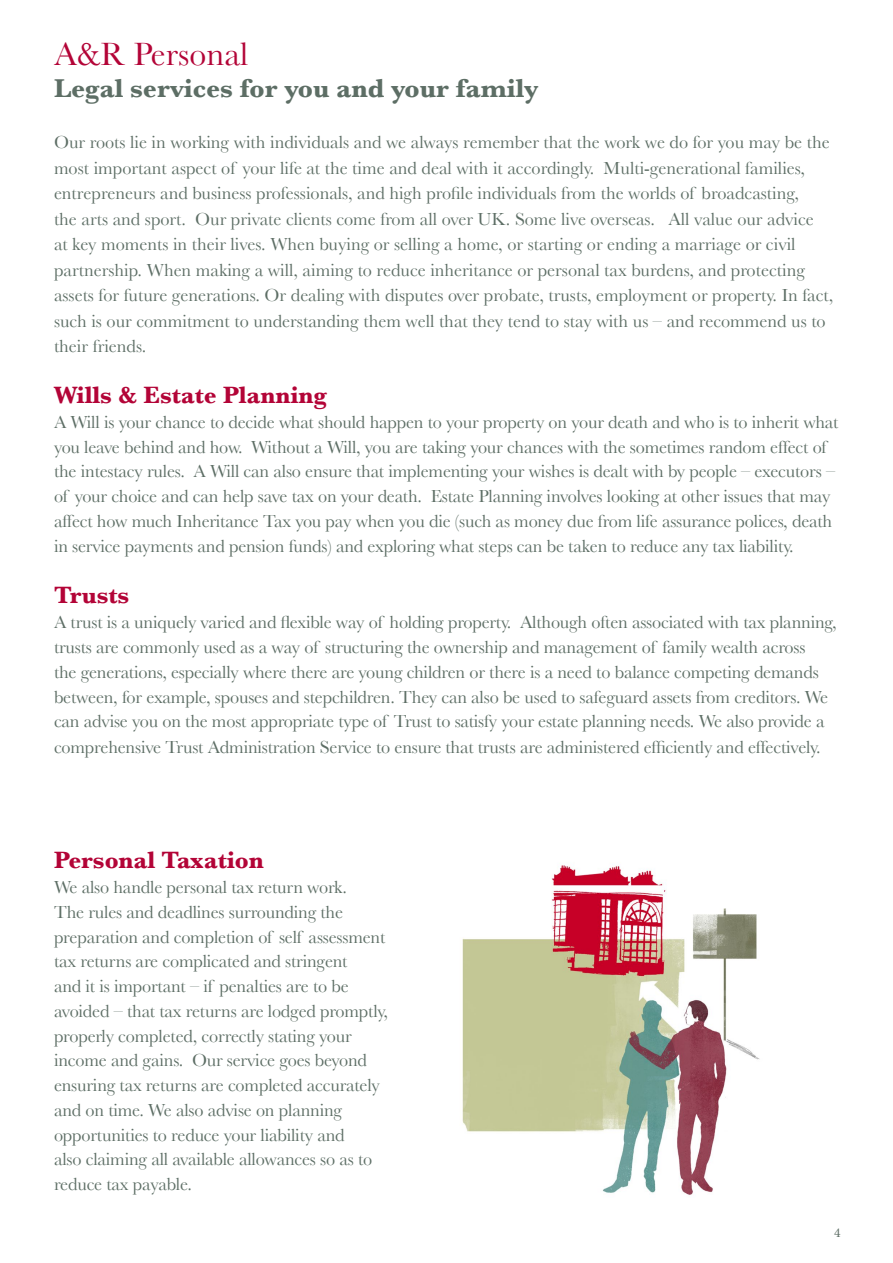
<style>
.page{position:relative;width:893px;height:1263px;background:#fff}
.page>*{position:absolute;margin:0;border:0;box-sizing:border-box;transform-origin:0 0}
.t1{font:33.75px "Baskerville";color:#b30437}
.t2{font:700 27px "Baskerville";color:#5d6e65}
.t3{font:700 24.75px "Baskerville";color:#b30437}
.t4{font:18.15px/24.8px "Baskerville";letter-spacing:-.01em;color:#5d6e65}
.t5{font:13.5px "Minion Pro";color:#5d6e65}
</style>
<div class="page">
<img style="left:462px;top:864px;width:298px;height:331px">
<p class="t1" style="left:54px;top:34px;width:196px">A&amp;R Personal</p>
<p class="t2" style="left:54px;top:72px;width:486px">Legal services for you and your family</p>
<p class="t4" style="left:54px;top:129px;width:781px;line-height:25.5px">Our roots lie in working with individuals and we always remember that the work we do for you may be the most important aspect of your life at the time and deal with it accordingly. Multi-generational families, entrepreneurs and business professionals, and high profile individuals from the worlds of broadcasting,<br>the arts and sport. Our private clients come from all over UK. Some live overseas. All value our advice<br>at key moments in their lives. When buying or selling a home, or starting or ending a marriage or civil partnership. When making a will, aiming to reduce inheritance or personal tax burdens, and protecting assets for future generations. Or dealing with disputes over probate, trusts, employment or property. In fact, such is our commitment to understanding them well that they tend to stay with us – and recommend us to their friends.</p>
<p class="t3" style="left:54px;top:381px;width:274px">Wills &amp; Estate Planning</p>
<p class="t4" style="left:54px;top:409px;width:786px">A Will is your chance to decide what should happen to your property on your death and who is to inherit what you leave behind and how. Without a Will, you are taking your chances with the sometimes random effect of the intestacy rules. A Will can also ensure that implementing your wishes is dealt with by people – executors – of your choice and can help save tax on your death. Estate Planning involves looking at other issues that may affect how much Inheritance Tax you pay when you die (such as money due from life assurance polices, death in service payments and pension funds) and exploring what steps can be taken to reduce any tax liability.</p>
<p class="t3" style="left:54px;top:581px;width:77px">Trusts</p>
<p class="t4" style="left:54px;top:610px;width:784px">A trust is a uniquely varied and flexible way of holding property. Although often associated with tax planning, trusts are commonly used as a way of structuring the ownership and management of family wealth across<br>the generations, especially where there are young children or there is a need to balance competing demands between, for example, spouses and stepchildren. They can also be used to safeguard assets from creditors. We can advise you on the most appropriate type of Trust to satisfy your estate planning needs. We also provide a comprehensive Trust Administration Service to ensure that trusts are administered efficiently and effectively.</p>
<p class="t3" style="left:54px;top:846px;width:211px">Personal Taxation</p>
<p class="t4" style="left:54px;top:875px;width:335px">We also handle personal tax return work.<br>The rules and deadlines surrounding the preparation and completion of self assessment tax returns are complicated and stringent<br>and it is important – if penalties are to be avoided – that tax returns are lodged promptly, properly completed, correctly stating your income and gains. Our service goes beyond ensuring tax returns are completed accurately and on time. We also advise on planning opportunities to reduce your liability and<br>also claiming all available allowances so as to reduce tax payable.</p>
<p class="t5" style="left:834px;top:1224px;width:8px">4</p>
</div>
